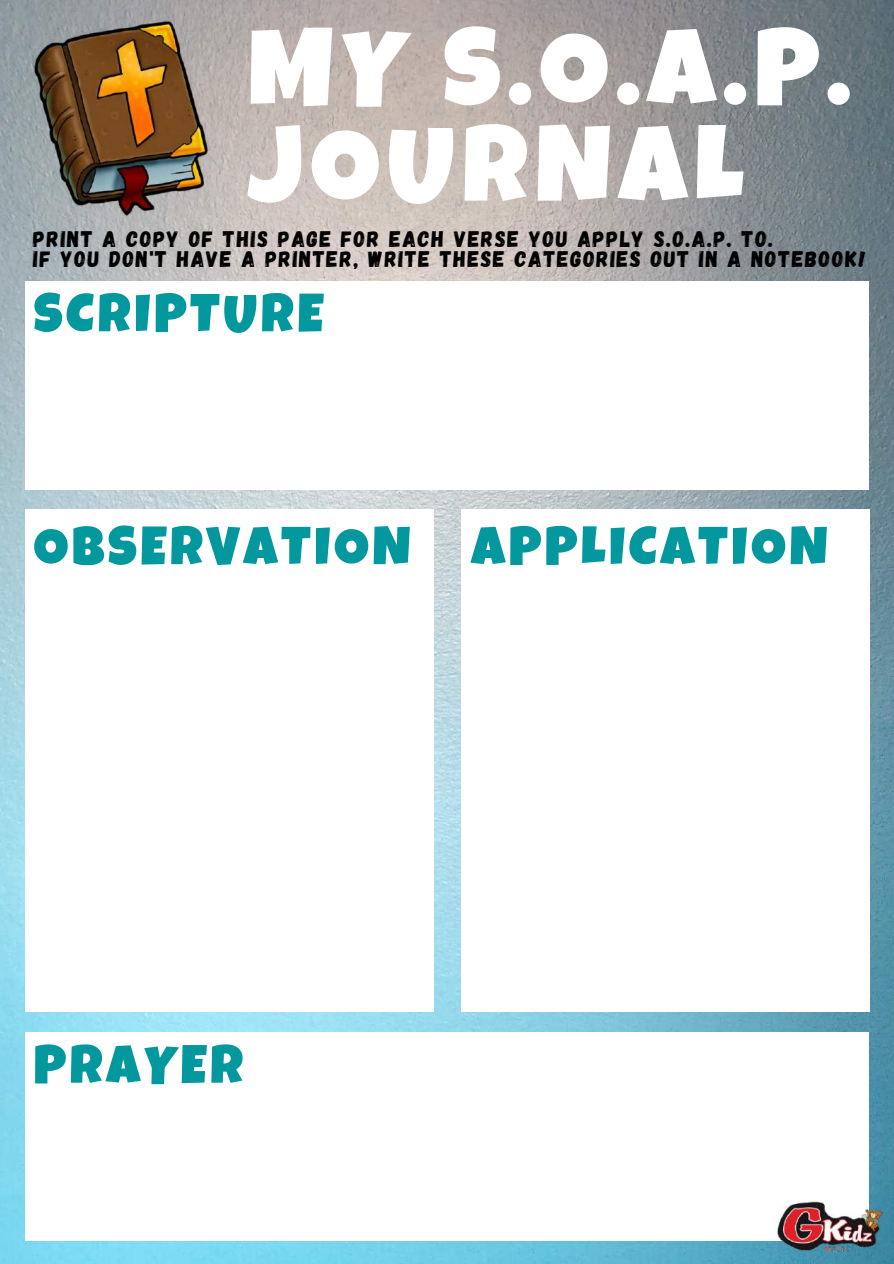
<style>
.page{position:relative;width:894px;height:1264px;background:#fff}
.page>*{position:absolute;margin:0;border:0;box-sizing:border-box;transform-origin:0 0}
.t1{font:108.15px/96.9px "Luckiest Guy";letter-spacing:.07em;color:#fff}
.t2{font:54px "Luckiest Guy";letter-spacing:.07em;color:#03989e}
.t3{font:22.5px/20.2px "Gagalin";letter-spacing:.07em;color:#000}
</style>
<div class="page">
<img style="left:0;top:0;width:893px;height:1263px">
<div style="left:25px;top:281px;width:843px;height:208px;background:#fff"></div>
<div style="left:25px;top:1032px;width:843px;height:208px;background:#fff"></div>
<div style="left:25px;top:509px;width:408px;height:502px;background:#fff"></div>
<div style="left:461px;top:509px;width:408px;height:502px;background:#fff"></div>
<img style="left:26px;top:11px;width:189px;height:213px">
<img style="left:773px;top:1201px;width:109px;height:50px">
<h1 class="t1" style="left:248px;top:34px;width:603px">MY S.O.A.P.<br>JOURNAL</h1>
<p class="t3" style="left:33px;top:227px;width:833px">PRINT A COPY OF THIS PAGE FOR EACH VERSE YOU APPLY S.O.A.P. TO.<br>IF YOU DON'T HAVE A PRINTER, WRITE THESE CATEGORIES OUT IN A NOTEBOOK!</p>
<h2 class="t2" style="left:34px;top:294px;width:291px">SCRIPTURE</h2>
<h2 class="t2" style="left:34px;top:526px;width:795px">OBSERVATION APPLICATION</h2>
<h2 class="t2" style="left:34px;top:1045px;width:211px">PRAYER</h2>
</div>
